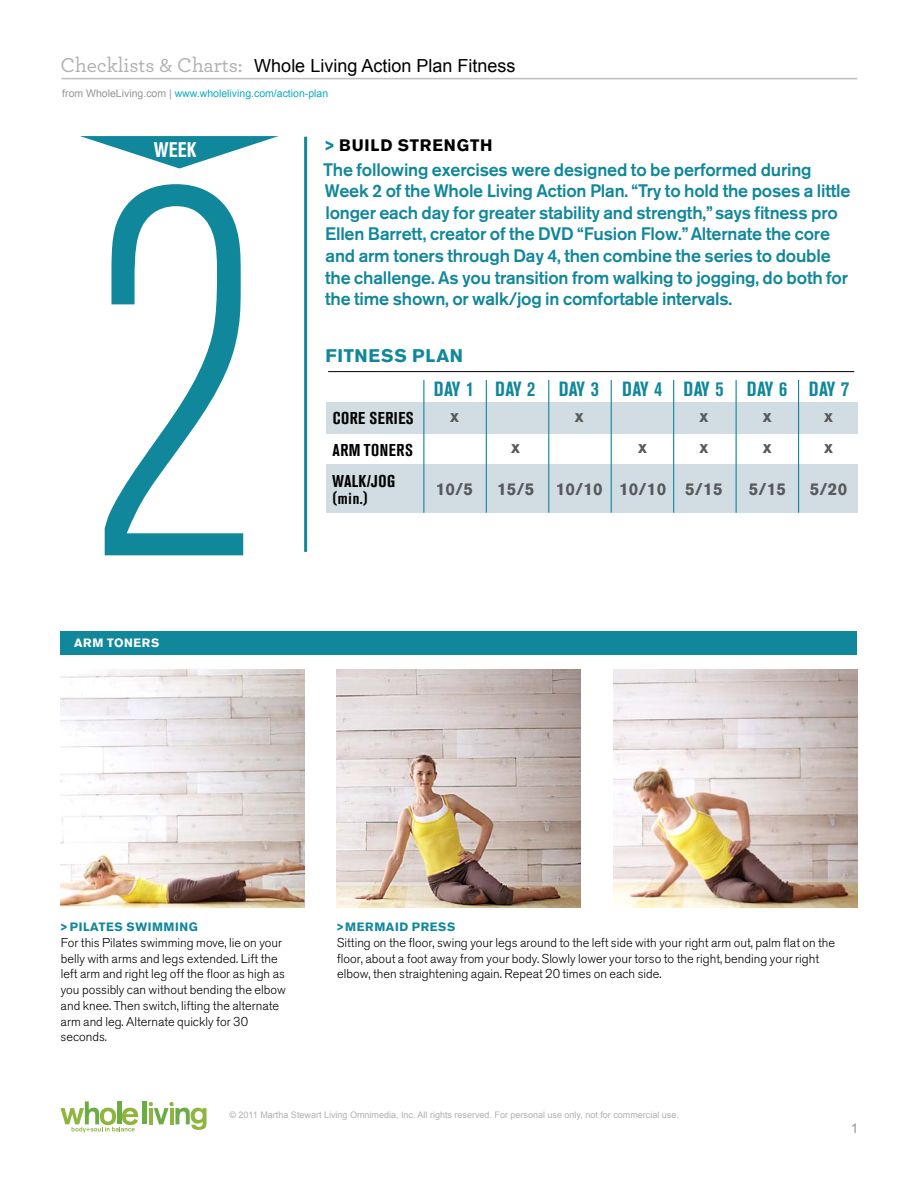
<style>
.page{position:relative;width:918px;height:1188px;background:#fff}
.page>*{position:absolute;margin:0;border:0;box-sizing:border-box;transform-origin:0 0}
.t1{font:300 condensed 525px "Akzidenz Grotesk BQ";color:#10879b}
.t2{font:700 condensed 21px "Akzidenz Grotesk BQ";color:#fff}
.t3{font:700 condensed 20.4px "Akzidenz Grotesk BQ";letter-spacing:-.02em;color:#10879b}
.t4{font:700 18.15px "Akzidenz Grotesk BQ";letter-spacing:.05em;color:#10879b}
.t5{font:500 18px/21.6px "Akzidenz Grotesk BQ";letter-spacing:-.01em;color:#10879b}
.t6{font:18px "Arial";color:#000}
.t7{font:700 16.95px "Akzidenz Grotesk BQ";letter-spacing:.01em;color:#58595b}
.t8{font:700 condensed 16.95px "Akzidenz Grotesk BQ";letter-spacing:.03em;color:#000}
.t9{font:700 16.5px "Akzidenz Grotesk BQ";letter-spacing:.05em;color:#000}
.t10{font:700 condensed 15.9px "Akzidenz Grotesk BQ";color:#000}
.t11{font:13.5px "Arial";color:#939598}
.t12{font:300 12.75px/15.8px "Akzidenz Grotesk BQ";color:#000}
.t13{font:700 12px "Akzidenz Grotesk BQ";letter-spacing:.05em;color:#10879b}
.t14{font:700 12px "Akzidenz Grotesk BQ";letter-spacing:.05em;color:#fff}
.t15{font:10.5px "Arial";color:#0cacbf}
.t16{font:9px "Arial";color:#b0b0b0}
.s1{font-family:"Archer";font-size:21px;color:#b0b0b0}
.s2{color:#939598}
.s3{color:#10879b}
</style>
<div class="page">
<hr style="left:62px;top:78px;width:795px;height:1px;background:#bebebf">
<hr style="left:143px;top:1101px;width:4px;height:23px;background:#6cac44">
<svg style="left:149px;top:1102px;width:58px;height:28px"></svg>
<svg style="left:60px;top:1101px;width:78px;height:32px"></svg>
<svg style="left:80px;top:136px;width:199px;height:33px"></svg>
<div style="left:61px;top:631px;width:796px;height:24px;background:#10879b"></div>
<img style="left:60px;top:669px;width:244px;height:238px">
<img style="left:613px;top:669px;width:244px;height:238px">
<img style="left:337px;top:669px;width:244px;height:238px">
<hr style="left:304px;top:137px;width:3px;height:415px;background:#10879b">
<div style="left:326px;top:464px;width:532px;height:49px;background:#d1dde3"></div>
<div style="left:326px;top:402px;width:532px;height:31px;background:#d1dde3"></div>
<hr style="left:328px;top:371px;width:526px;height:1px;background:#000">
<hr style="left:486px;top:380px;width:1px;height:133px;background:#10879b">
<hr style="left:423px;top:380px;width:1px;height:133px;background:#10879b">
<hr style="left:548px;top:380px;width:1px;height:133px;background:#10879b">
<hr style="left:611px;top:380px;width:1px;height:133px;background:#10879b">
<hr style="left:673px;top:380px;width:1px;height:133px;background:#10879b">
<hr style="left:736px;top:380px;width:1px;height:133px;background:#10879b">
<hr style="left:798px;top:380px;width:1px;height:133px;background:#10879b">
<h3 class="t6" style="left:60px;top:54px;width:457px"><span class="s1">Checklists &amp; Charts:</span> Whole Living Action Plan Fitness</h3>
<p class="t15" style="left:62px;top:86px;width:267px"><span class="s2">from WholeLiving.com |</span> www.wholeliving.com/action-plan</p>
<h2 class="t2" style="left:154px;top:138px;width:44px">WEEK</h2>
<h1 class="t1" style="left:83px;top:93px;width:187px">2</h1>
<p class="t14" style="left:74px;top:636px;width:87px">ARM TONERS</p>
<p class="t9" style="left:324px;top:136px;width:51px"><span class="s3">&gt;</span> BUILD</p>
<p class="t9" style="left:398px;top:136px;width:36px">STRENG</p>
<p class="t9" style="left:470px;top:136px;width:24px">TH</p>
<p class="t5" style="left:323px;top:158px;width:529px">The following exercises were designed to be performed during Week 2 of the Whole Living Action Plan. “Try to hold the poses a little longer each day for greater stability and strength,” says fitness pro Ellen Barrett, creator of the DVD “Fusion Flow.” Alternate the core and arm toners through Day 4, then combine the series to double the challenge. As you transition from walking to jogging, do both for the time shown, or walk/jog in comfortable intervals.</p>
<h3 class="t4" style="left:325px;top:345px;width:139px">FITNESS PLAN</h3>
<h3 class="t3" style="left:434px;top:377px;width:417px">DAY 1 DAY 2 DAY 3 DAY 4 DAY 5 DAY 6 DAY 7</h3>
<h3 class="t8" style="left:333px;top:409px;width:82px">CORE SERIES</h3>
<h3 class="t7" style="left:450px;top:407px;width:10px">X</h3>
<h3 class="t7" style="left:575px;top:407px;width:10px">X</h3>
<h3 class="t7" style="left:699px;top:407px;width:10px">X</h3>
<h3 class="t7" style="left:763px;top:407px;width:10px">X</h3>
<h3 class="t7" style="left:824px;top:407px;width:10px">X</h3>
<h3 class="t8" style="left:333px;top:440px;width:82px">ARM TONERS</h3>
<h3 class="t7" style="left:511px;top:438px;width:10px">X</h3>
<h3 class="t7" style="left:638px;top:438px;width:10px">X</h3>
<h3 class="t7" style="left:699px;top:438px;width:10px">X</h3>
<h3 class="t7" style="left:763px;top:438px;width:10px">X</h3>
<h3 class="t7" style="left:824px;top:438px;width:10px">X</h3>
<h3 class="t8" style="left:332px;top:472px;width:64px">WALK/JOG</h3>
<p class="t10" style="left:332px;top:489px;width:37px">(MIN.)</p>
<h3 class="t7" style="left:436px;top:480px;width:39px">10/5</h3>
<h3 class="t7" style="left:497px;top:480px;width:39px">15/5</h3>
<h3 class="t7" style="left:556px;top:480px;width:168px">10/10 10/10 5/15</h3>
<h3 class="t7" style="left:749px;top:480px;width:39px">5/15</h3>
<h3 class="t7" style="left:810px;top:480px;width:39px">5/20</h3>
<p class="t13" style="left:60px;top:920px;width:140px">&gt;PILATES SWIMMING</p>
<p class="t12" style="left:61px;top:935px;width:227px">For this Pilates swimming move, lie on your belly with arms and legs extended. Lift the left arm and right leg off the floor as high as you possibly can without bending the elbow and knee. Then switch, lifting the alternate arm and leg. Alternate quickly for 30 seconds.</p>
<p class="t13" style="left:336px;top:920px;width:121px">&gt;MERMAID PRESS</p>
<p class="t12" style="left:337px;top:935px;width:500px">Sitting on the floor, swing your legs around to the left side with your right arm out, palm flat on the floor, about a foot away from your body. Slowly lower your torso to the right, bending your right elbow, then straightening again. Repeat 20 times on each side.</p>
<p class="t16" style="left:230px;top:1109px;width:451px">© 2011 Martha Stewart Living Omnimedia, Inc. All rights reserved. For personal use only, not for commercial use.</p>
<p class="t11" style="left:851px;top:1119px;width:9px">1</p>
</div>
